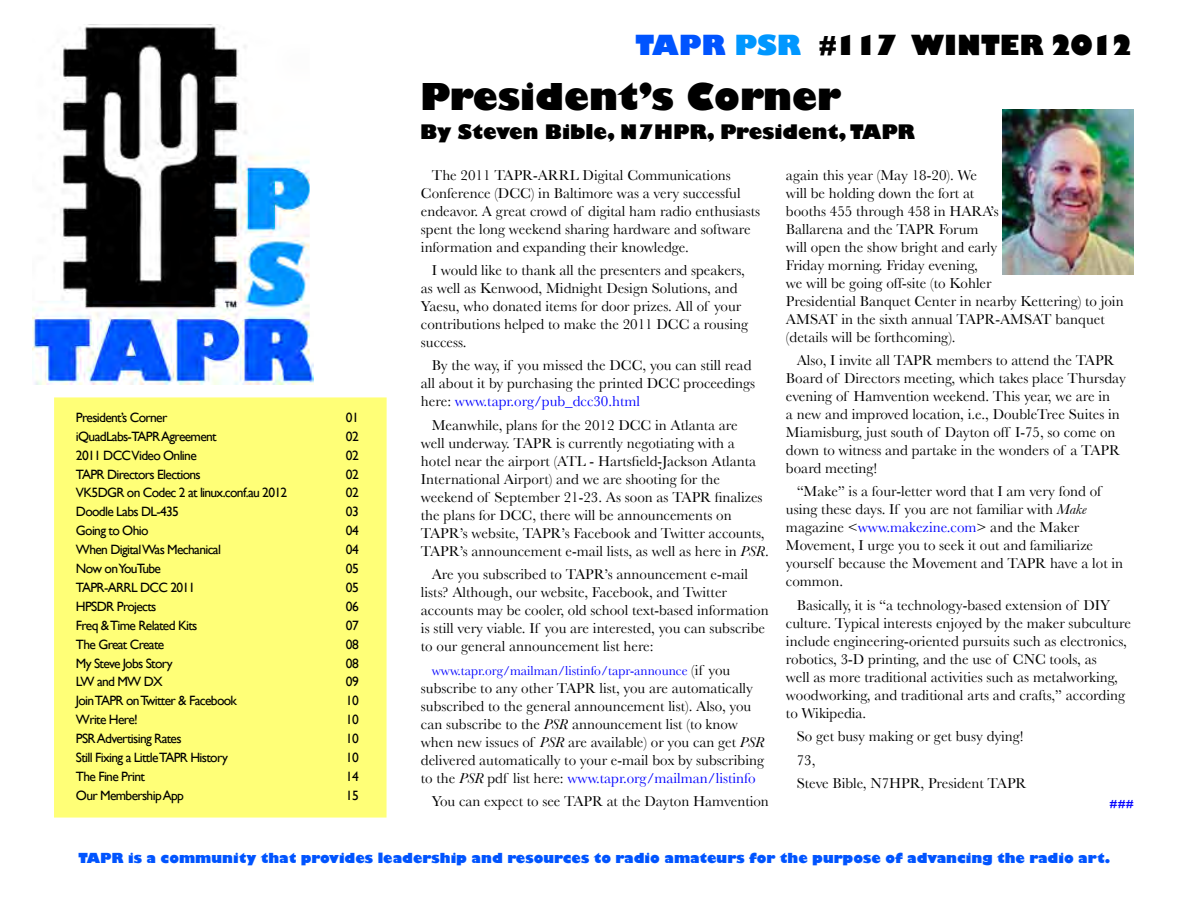
<style>
.page{position:relative;width:1188px;height:918px;background:#fff}
.page>*{position:absolute;margin:0;border:0;box-sizing:border-box;transform-origin:0 0}
.t1{font:800 36px "Gill Sans";color:#000}
.t2{font:800 27px "Gill Sans";color:#000}
.t3{font:800 19.5px "Gill Sans";color:#000}
.t4{font:15px/18px "Baskerville";color:#000}
.t5{font:13.5px "Gill Sans";letter-spacing:-.05em;color:#000}
.t6{font:800 13.5px "Gill Sans";color:#0054ff}
.t7{font:13.5px "Baskerville";color:#00f}
.t8{font:700 12px "Baskerville";color:#00f}
.s1{color:#0054ff}
.s2{color:#0097ff}
.s3{color:#00f}
.s4{font-style:italic}
.s5{font-size:15px;color:#000}
</style>
<div class="page">
<div style="left:54px;top:397px;width:333px;height:421px;background:#ff7"></div>
<img style="left:33px;top:24px;width:281px;height:361px">
<img style="left:1002px;top:109px;width:132px;height:165px">
<p class="t5" style="left:76px;top:409px;width:93px">President’s Corner</p>
<p class="t5" style="left:346px;top:409px;width:14px">01</p>
<p class="t5" style="left:76px;top:428px;width:142px">iQuadLabs-TAPR Agreement</p>
<p class="t5" style="left:346px;top:428px;width:14px">02</p>
<p class="t5" style="left:76px;top:447px;width:122px">2011 DCC Video Online</p>
<p class="t5" style="left:346px;top:447px;width:14px">02</p>
<p class="t5" style="left:76px;top:466px;width:126px">TAPR Directors Elections</p>
<p class="t5" style="left:346px;top:466px;width:14px">02</p>
<p class="t5" style="left:76px;top:485px;width:213px">VK5DGR on Codec 2 at linux.conf.au 2012</p>
<p class="t5" style="left:346px;top:485px;width:14px">02</p>
<p class="t5" style="left:76px;top:504px;width:105px">Doodle Labs DL-435</p>
<p class="t5" style="left:346px;top:504px;width:14px">03</p>
<p class="t5" style="left:76px;top:523px;width:74px">Going to Ohio</p>
<p class="t5" style="left:346px;top:523px;width:14px">04</p>
<p class="t5" style="left:76px;top:542px;width:147px">When Digital Was Mechanical</p>
<p class="t5" style="left:346px;top:542px;width:14px">04</p>
<p class="t5" style="left:76px;top:561px;width:87px">Now on YouTube</p>
<p class="t5" style="left:346px;top:561px;width:14px">05</p>
<p class="t5" style="left:76px;top:579px;width:121px">TAPR-ARRL DCC 2011</p>
<p class="t5" style="left:346px;top:579px;width:14px">05</p>
<p class="t5" style="left:76px;top:598px;width:82px">HPSDR Projects</p>
<p class="t5" style="left:346px;top:598px;width:14px">06</p>
<p class="t5" style="left:76px;top:617px;width:123px">Freq &amp; Time Related Kits</p>
<p class="t5" style="left:346px;top:617px;width:14px">07</p>
<p class="t5" style="left:76px;top:636px;width:90px">The Great Create</p>
<p class="t5" style="left:346px;top:636px;width:14px">08</p>
<p class="t5" style="left:76px;top:655px;width:98px">My Steve Jobs Story</p>
<p class="t5" style="left:346px;top:655px;width:14px">08</p>
<p class="t5" style="left:76px;top:674px;width:88px">LW and MW DX</p>
<p class="t5" style="left:346px;top:674px;width:14px">09</p>
<p class="t5" style="left:76px;top:693px;width:163px">Join TAPR on Twitter &amp; Facebook</p>
<p class="t5" style="left:346px;top:693px;width:14px">10</p>
<p class="t5" style="left:76px;top:712px;width:63px">Write Here!</p>
<p class="t5" style="left:346px;top:712px;width:14px">10</p>
<p class="t5" style="left:76px;top:731px;width:107px">PSR Advertising Rates</p>
<p class="t5" style="left:346px;top:731px;width:14px">10</p>
<p class="t5" style="left:76px;top:750px;width:154px">Still Fixing a Little TAPR History</p>
<p class="t5" style="left:346px;top:750px;width:14px">10</p>
<p class="t5" style="left:76px;top:768px;width:71px">The Fine Print</p>
<p class="t5" style="left:346px;top:768px;width:14px">14</p>
<p class="t5" style="left:76px;top:787px;width:110px">Our Membership App</p>
<p class="t5" style="left:346px;top:787px;width:14px">15</p>
<h2 class="t2" style="left:635px;top:28px;width:500px"><span class="s1">TAPR</span> <span class="s2">PSR</span> #117 WINTER 2012</h2>
<h1 class="t1" style="left:420px;top:75px;width:423px">President’s Corner</h1>
<h3 class="t3" style="left:420px;top:120px;width:497px">By Steven Bible, N7HPR, President, TAPR</h3>
<p class="t4" style="left:421px;top:166px;width:341px;text-indent:11px">The 2011 TAPR-ARRL Digital Communications Conference (DCC) in Baltimore was a very successful endeavor. A great crowd of digital ham radio enthusiasts spent the long weekend sharing hardware and software information and expanding their knowledge.</p>
<p class="t4" style="left:421px;top:261px;width:329px;text-indent:11px">I would like to thank all the presenters and speakers, as well as Kenwood, Midnight Design Solutions, and Yaesu, who donated items for door prizes. All of your contributions helped to make the 2011 DCC a rousing success.</p>
<p class="t4" style="left:421px;top:356px;width:336px;text-indent:11px">By the way, if you missed the DCC, you can still read all about it by purchasing the printed DCC proceedings here: <span class="s3">www.tapr.org/pub_dcc30.html</span></p>
<p class="t4" style="left:421px;top:416px;width:349px;text-indent:11px">Meanwhile, plans for the 2012 DCC in Atlanta are<br>well underway. TAPR is currently negotiating with a<br>hotel near the airport (ATL - Hartsfield-Jackson Atlanta International Airport) and we are shooting for the weekend of September 21-23. As soon as TAPR finalizes the plans for DCC, there will be announcements on TAPR’s website, TAPR’s Facebook and Twitter accounts, TAPR’s announcement e-mail lists, as well as here in <span class="s4">PSR</span>.</p>
<p class="t4" style="left:421px;top:565px;width:349px;text-indent:11px">Are you subscribed to TAPR’s announcement e-mail lists? Although, our website, Facebook, and Twitter accounts may be cooler, old school text-based information is still very viable. If you are interested, you can subscribe to our general announcement list here:</p>
<p class="t7" style="left:432px;top:662px;width:300px">www.tapr.org/mailman/listinfo/tapr-announce <span class="s5">(if you</span></p>
<p class="t4" style="left:421px;top:679px;width:345px">subscribe to any other TAPR list, you are automatically subscribed to the general announcement list). Also, you can subscribe to the <span class="s4">PSR</span> announcement list (to know when new issues of <span class="s4">PSR</span> are available) or you can get <span class="s4">PSR </span>delivered automatically to your e-mail box by subscribing to the <span class="s4">PSR</span> pdf list here: <span class="s3">www.tapr.org/mailman/listinfo</span></p>
<p class="t4" style="left:432px;top:792px;width:339px">You can expect to see TAPR at the Dayton Hamvention</p>
<p class="t4" style="left:786px;top:166px;width:339px">again this year (May 18-20). We<br>will be holding down the fort at<br>booths 455 through 458 in HARA’s<br>Ballarena and the TAPR Forum<br>will open the show bright and early<br>Friday morning. Friday evening,<br>we will be going off-site (to Kohler<br>Presidential Banquet Center in nearby Kettering) to join AMSAT in the sixth annual TAPR-AMSAT banquet (details will be forthcoming).</p>
<p class="t4" style="left:786px;top:351px;width:342px;text-indent:11px">Also, I invite all TAPR members to attend the TAPR Board of Directors meeting, which takes place Thursday evening of Hamvention weekend. This year, we are in<br>a new and improved location, i.e., DoubleTree Suites in Miamisburg, just south of Dayton off I-75, so come on down to witness and partake in the wonders of a TAPR board meeting!</p>
<p class="t4" style="left:786px;top:482px;width:339px;text-indent:11px">“Make” is a four-letter word that I am very fond of using these days. If you are not familiar with <span class="s4">Make </span>magazine &lt;<span class="s3">www.makezine.com</span>&gt; and the Maker Movement, I urge you to seek it out and familiarize yourself because the Movement and TAPR have a lot in common.</p>
<p class="t4" style="left:786px;top:596px;width:347px;text-indent:11px">Basically, it is “a technology-based extension of DIY culture. Typical interests enjoyed by the maker subculture include engineering-oriented pursuits such as electronics, robotics, 3-D printing, and the use of CNC tools, as<br>well as more traditional activities such as metalworking, woodworking, and traditional arts and crafts,” according to Wikipedia.</p>
<p class="t4" style="left:797px;top:725px;width:231px;line-height:23.4px">So get busy making or get busy dying!<br>73,<br>Steve Bible, N7HPR, President TAPR</p>
<p class="t8" style="left:1109px;top:797px;width:26px">###</p>
<p class="t6" style="left:79px;top:850px;width:1033px">TAPR is a community that provides leadership and resources to radio amateurs for the purpose of advancing the radio art.</p>
</div>
